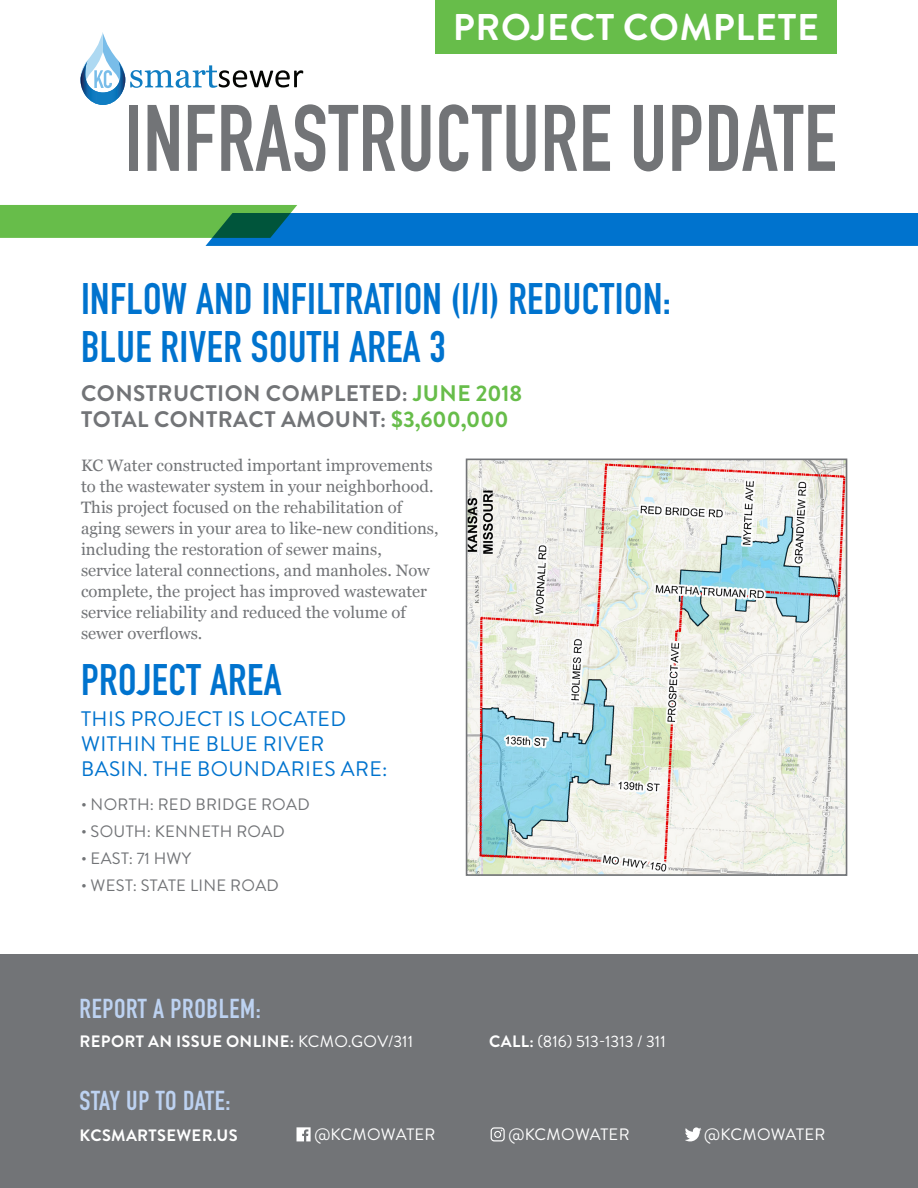
<style>
.page{position:relative;width:918px;height:1188px;background:#fff}
.page>*{position:absolute;margin:0;border:0;box-sizing:border-box;transform-origin:0 0}
.t1{font:92.55px "DIN Engschrift Std";letter-spacing:.01em;color:#727477;scale:.95 1}
.t2{font:43.5px/48px "DIN Engschrift Std";letter-spacing:.01em;color:#0073ce}
.t3{font:700 37.2px "Brandon Grotesque";letter-spacing:.02em;color:#fff}
.t4{font:27px "DIN Engschrift Std";letter-spacing:.025em;color:#bdd2f1}
.t5{font:700 22.5px/25.5px "Brandon Grotesque";letter-spacing:.02em;color:#727477}
.t6{font:21px/25.2px "Brandon Grotesque";letter-spacing:.02em;color:#0073ce}
.t7{font:16.5px/21px "Georgia";color:#727477}
.t8{font:16.5px "Brandon Grotesque";letter-spacing:.02em;color:#727477}
.t9{font:700 16.5px "Brandon Grotesque";letter-spacing:.02em;color:#fff}
.t10{font:16.5px "Brandon Grotesque";letter-spacing:.02em;color:#fff}
.t11{font:16.5px "Brandon Grotesque";color:#fff}
.s1{color:#67bd4a}
.s2{font-weight:400}
.s3{font-weight:700}
</style>
<div class="page">
<div style="left:0;top:954px;width:918px;height:234px;background:#727477"></div>
<svg style="left:0;top:205px;width:918px;height:41px"></svg>
<div style="left:435px;top:0;width:402px;height:54px;background:#67bd4a"></div>
<svg style="left:80px;top:32px;width:223px;height:73px"></svg>
<img style="left:469px;top:462px;width:375px;height:411px">
<div style="left:466px;top:459px;width:381px;height:417px;border:2px solid #727477"></div>
<svg style="left:297px;top:1127px;width:14px;height:14px"></svg>
<svg style="left:491px;top:1127px;width:14px;height:14px"></svg>
<svg style="left:685px;top:1127px;width:17px;height:14px"></svg>
<h1 class="t3" style="left:453px;top:1px;width:368px">PROJECT COMPLETE</h1>
<h2 class="t1" style="left:125px;top:84px;width:751px">INFRASTRUCTURE UPDATE</h2>
<h2 class="t2" style="left:81px;top:276px;width:591px">INFLOW AND INFILTRATION (I/I) REDUCTION:<br>BLUE RIVER SOUTH AREA 3</h2>
<h3 class="t5" style="left:81px;top:381px;width:443px">CONSTRUCTION COMPLETED: <span class="s1">JUNE 2018<br></span>TOTAL CONTRACT AMOUNT: <span class="s1">$3,600,000</span></h3>
<p class="t7" style="left:81px;top:454px;width:359px">KC Water constructed important improvements to the wastewater system in your neighborhood.<br>This project focused on the rehabilitation of aging sewers in your area to like-new conditions, including the restoration of sewer mains,<br>service lateral connections, and manholes. Now complete, the project has improved wastewater service reliability and reduced the volume of sewer overflows.</p>
<h3 class="t2" style="left:81px;top:656px;width:202px">PROJECT AREA</h3>
<p class="t6" style="left:81px;top:706px;width:308px">THIS PROJECT IS LOCATED<br>WITHIN THE BLUE RIVER<br>BASIN. THE BOUNDARIES ARE:</p>
<p class="t8" style="left:81px;top:793px;width:230px">• NORTH: RED BRIDGE ROAD</p>
<p class="t8" style="left:81px;top:820px;width:205px">• SOUTH: KENNETH ROAD</p>
<p class="t8" style="left:81px;top:847px;width:112px">• EAST: 71 HWY</p>
<p class="t8" style="left:81px;top:874px;width:199px">• WEST: STATE LINE ROAD</p>
<h3 class="t4" style="left:80px;top:992px;width:183px">REPORT A PROBLEM:</h3>
<p class="t9" style="left:80px;top:1030px;width:335px">REPORT AN ISSUE ONLINE: <span class="s2">KCMO.GOV/311</span></p>
<p class="t11" style="left:489px;top:1030px;width:178px"><span class="s3">CALL:</span> (816) 513-1313 / 311</p>
<h3 class="t4" style="left:80px;top:1085px;width:152px">STAY UP TO DATE:</h3>
<p class="t9" style="left:80px;top:1124px;width:160px">KCSMARTSEWER.US</p>
<p class="t10" style="left:314px;top:1123px;width:123px">@KCMOWATER</p>
<p class="t10" style="left:508px;top:1123px;width:123px">@KCMOWATER</p>
<p class="t10" style="left:704px;top:1123px;width:123px">@KCMOWATER</p>
</div>
